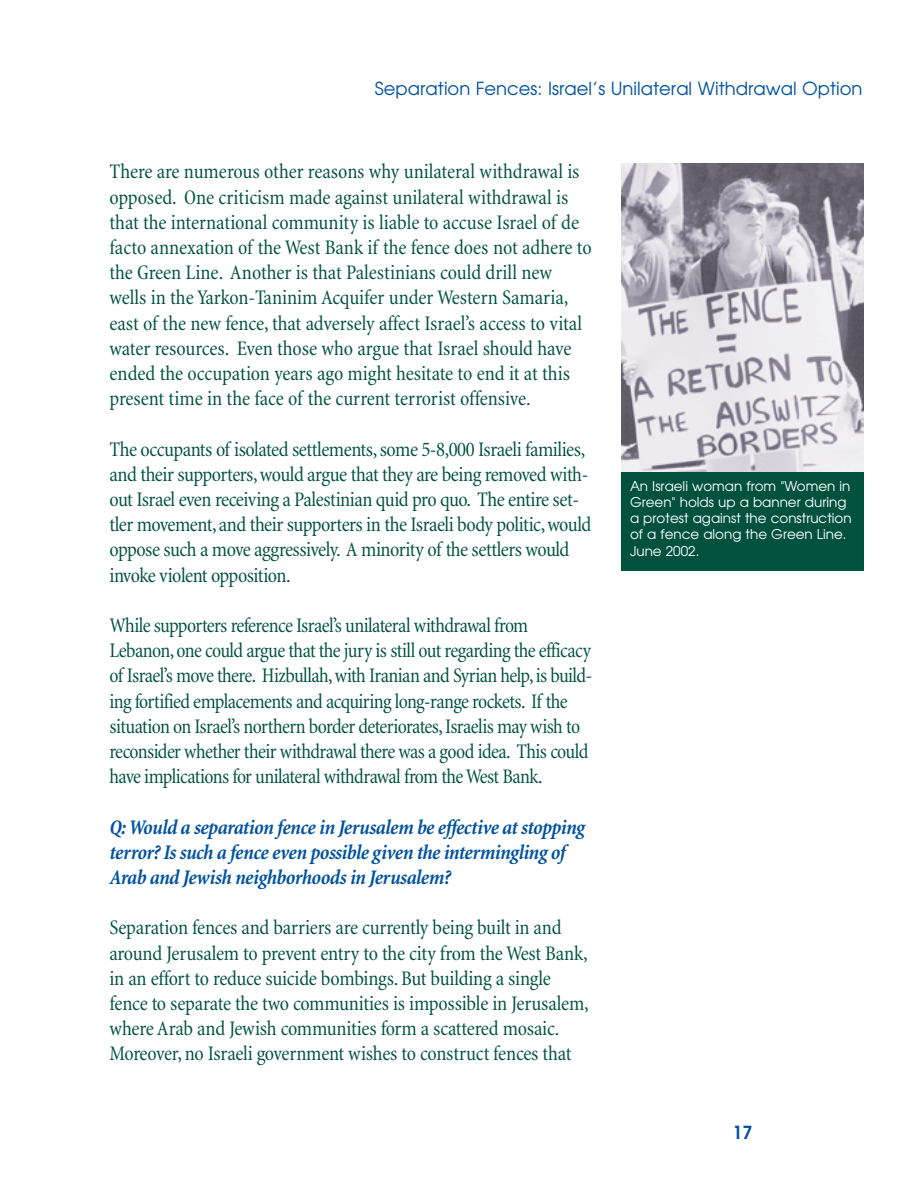
<style>
.page{position:relative;width:918px;height:1188px;background:#fff}
.page>*{position:absolute;margin:0;border:0;box-sizing:border-box;transform-origin:0 0}
.t1{font:condensed 21px/25.2px "Minion";letter-spacing:-.02em;color:#00523d}
.t2{font:italic 700 condensed 21px/25.2px "Minion";letter-spacing:-.03em;color:#00529f}
.t3{font:18px "Avant Garde";color:#00529f}
.t4{font:600 18px "Avant Garde";color:#00529f}
.t5{font:13.5px/16.2px "Avant Garde";color:#fff}
</style>
<div class="page">
<img style="left:621px;top:164px;width:243px;height:308px">
<div style="left:621px;top:472px;width:243px;height:98px;background:#00523d"></div>
<p class="t3" style="left:375px;top:82px;width:489px">Separation Fences: Israel’s Unilateral Withdrawal Option</p>
<p class="t1" style="left:110px;top:161px;width:484px">There are numerous other reasons why unilateral withdrawal is opposed. One criticism made against unilateral withdrawal is that the international community is liable to accuse Israel of de facto annexation of the West Bank if the fence does not adhere to the Green Line. Another is that Palestinians could drill new wells in the Yarkon-Taninim Acquifer under Western Samaria, east of the new fence, that adversely affect Israel’s access to vital water resources. Even those who argue that Israel should have ended the occupation years ago might hesitate to end it at this present time in the face of the current terrorist offensive.</p>
<p class="t1" style="left:110px;top:438px;width:483px">The occupants of isolated settlements, some 5-8,000 Israeli families, and their supporters, would argue that they are being removed with&shy;out Israel even receiving a Palestinian quid pro quo. The entire set&shy;tler movement, and their supporters in the Israeli body politic, would oppose such a move aggressively. A minority of the settlers would invoke violent opposition.</p>
<p class="t1" style="left:109px;top:615px;width:484px">While supporters reference Israel’s unilateral withdrawal from Lebanon, one could argue that the jury is still out regarding the efficacy of Israel’s move there. Hizbullah, with Iranian and Syrian help, is build&shy;ing fortified emplacements and acquiring long-range rockets. If the situation on Israel’s northern border deteriorates, Israelis may wish to reconsider whether their withdrawal there was a good idea. This could have implications for unilateral withdrawal from the West Bank.</p>
<p class="t2" style="left:110px;top:816px;width:477px">Q: Would a separation fence in Jerusalem be effective at stopping terror? Is such a fence even possible given the intermingling of<br>Arab and Jewish neighborhoods in Jerusalem?</p>
<p class="t1" style="left:109px;top:917px;width:481px">Separation fences and barriers are currently being built in and around Jerusalem to prevent entry to the city from the West Bank, in an effort to reduce suicide bombings. But building a single fence to separate the two communities is impossible in Jerusalem, where Arab and Jewish communities form a scattered mosaic.<br>Moreover, no Israeli government wishes to construct fences that</p>
<p class="t5" style="left:630px;top:479px;width:223px">An Israeli woman from "Women in<br>Green" holds up a banner during a protest against the construction of a fence along the Green Line.<br>June 2002.</p>
<p class="t4" style="left:732px;top:1126px;width:22px">17</p>
</div>
